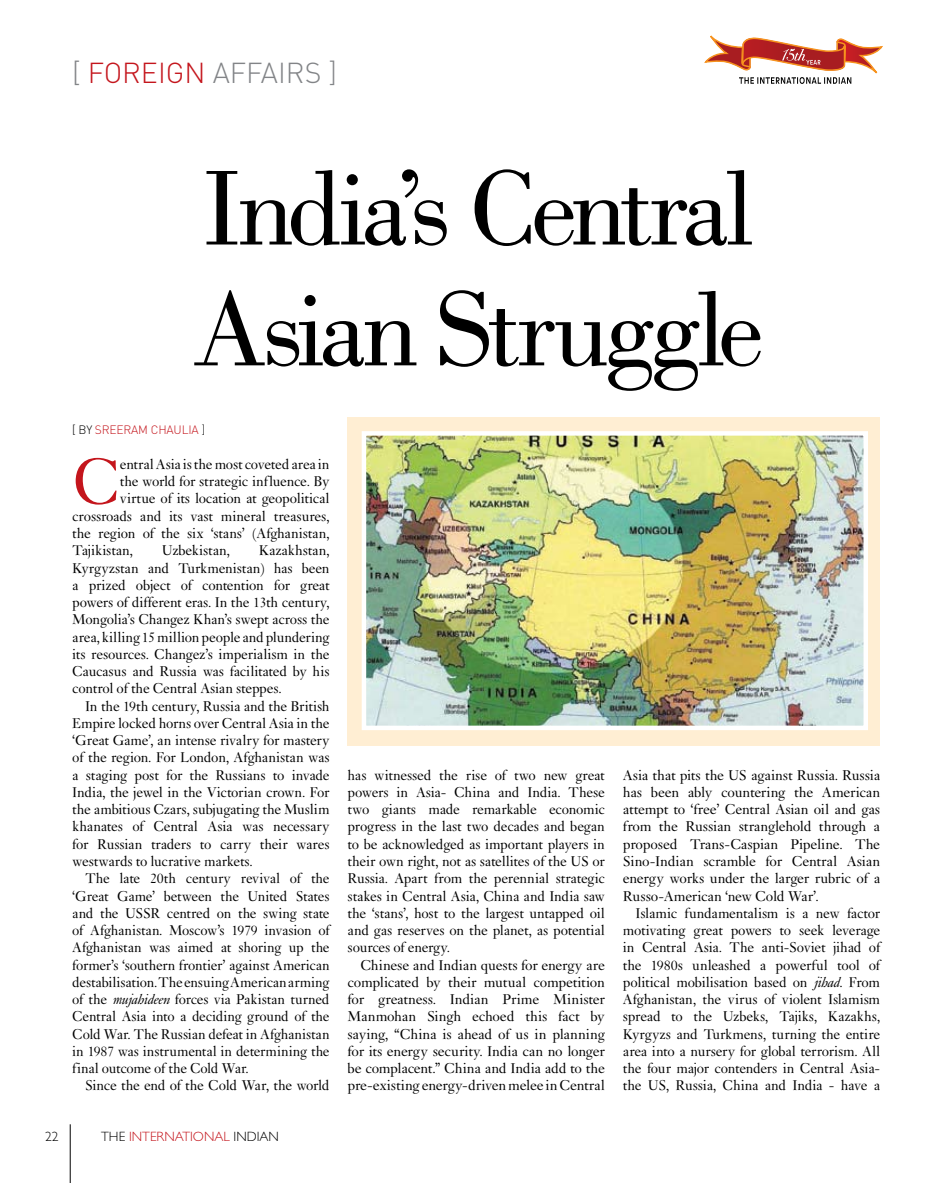
<style>
.page{position:relative;width:944px;height:1183px;background:#fff}
.page>*{position:absolute;margin:0;border:0;box-sizing:border-box;transform-origin:0 0}
.t1{font:108px/120.8px "Bodoni";letter-spacing:-.05em;color:#000}
.t2{font:67.65px "Janson";color:#c4151c}
.t3{font:300 28.5px "DIN";color:#828487}
.t4{font:15px/17.2px "Janson";letter-spacing:-.015em;color:#000;text-align:justify}
.t5{font:300 13.5px "Gill Sans";color:#c4151c}
.t6{font:300 13.5px "Gill Sans";color:#000}
.t7{font:300 12px "DIN";letter-spacing:-.015em;color:#c4151c}
.s1{color:#c4151c}
.s2{color:#000}
.s3{font-style:italic}
</style>
<div class="page">
<svg style="left:704px;top:35px;width:179px;height:49px"></svg>
<div style="left:348px;top:417px;width:532px;height:328px;background:#ffeed3"></div>
<hr style="left:70px;top:1123px;width:1px;height:59px;background:#000">
<img style="left:367px;top:436px;width:496px;height:289px">
<div style="left:362px;top:431px;width:506px;height:299px;border:4px solid #fff"></div>
<h3 class="t3" style="left:72px;top:55px;width:266px">[ <span class="s1">FOREI GN</span> AFFAIRS ]</h3>
<h1 class="t1" style="left:192px;top:147px;width:573px">India’s Central<br>Asian Struggle</h1>
<p class="t7" style="left:72px;top:422px;width:134px"><span class="s2">[ BY</span> SREERAM CHAULIA <span class="s2">]</span></p>
<h2 class="t2" style="left:72px;top:441px;width:49px">C</h2>
<p class="t4" style="left:120px;top:455px;width:211px">entral Asia is the most coveted area in</p>
<p class="t4" style="left:120px;top:472px;width:211px">the world for strategic influence. By</p>
<p class="t4" style="left:120px;top:490px;width:211px">virtue of its location at geopolitical</p>
<p class="t4" style="left:72px;top:507px;width:259px">crossroads and its vast mineral treasures,</p>
<p class="t4" style="left:72px;top:524px;width:259px">the region of the six ‘stans’ (Afghanistan,</p>
<p class="t4" style="left:72px;top:541px;width:62px">Tajikistan,</p>
<p class="t4" style="left:162px;top:541px;width:70px">Uzbekistan,</p>
<p class="t4" style="left:72px;top:541px;width:259px;text-indent:187px">Kazakhstan, Kyrgyzstan and Turkmenistan) has been a prized object of contention for great powers of different eras. In the 13th century, Mongolia’s Changez Khan’s swept across the area, killing 15 million people and plundering its resources. Changez’s imperialism in the Caucasus and Russia was facilitated by his control of the Central Asian steppes.</p>
<p class="t4" style="left:72px;top:697px;width:259px;text-indent:13px">In the 19th century, Russia and the British Empire locked horns over Central Asia in the ‘Great Game’, an intense rivalry for mastery of the region. For London, Afghanistan was a staging post for the Russians to invade India, the jewel in the Victorian crown. For the ambitious Czars, subjugating the Muslim khanates of Central Asia was necessary for Russian traders to carry their wares westwards to lucrative markets.</p>
<p class="t4" style="left:72px;top:869px;width:259px;text-indent:13px">The late 20th century revival of the ‘Great Game’ between the United States and the USSR centred on the swing state of Afghanistan. Moscow’s 1979 invasion of Afghanistan was aimed at shoring up the former’s ‘southern frontier’ against American destabilisation. The ensuing American arming of the <span class="s3">mujahideen</span> forces via Pakistan turned Central Asia into a deciding ground of the Cold War. The Russian defeat in Afghanistan in 1987 was instrumental in determining the final outcome of the Cold War.</p>
<p class="t4" style="left:85px;top:1076px;width:246px">Since the end of the Cold War, the world</p>
<p class="t6" style="left:45px;top:1128px;width:15px">22</p>
<p class="t5" style="left:101px;top:1128px;width:179px"><span class="s2">THE</span> INTERNATIONAL <span class="s2">INDIAN</span></p>
<p class="t4" style="left:348px;top:766px;width:259px">has witnessed the rise of two new great powers in Asia- China and India. These two giants made remarkable economic progress in the last two decades and began to be acknowledged as important players in their own right, not as satellites of the US or Russia. Apart from the perennial strategic stakes in Central Asia, China and India saw the ‘stans’, host to the largest untapped oil and gas reserves on the planet, as potential sources of energy.</p>
<p class="t4" style="left:348px;top:955px;width:259px;text-indent:13px">Chinese and Indian quests for energy are complicated by their mutual competition for greatness. Indian Prime Minister Manmohan Singh echoed this fact by saying, “China is ahead of us in planning for its energy security. India can no longer be complacent.” China and India add to the pre-existing energy-driven melee in Central</p>
<p class="t4" style="left:623px;top:766px;width:259px">Asia that pits the US against Russia. Russia has been ably countering the American attempt to ‘free’ Central Asian oil and gas from the Russian stranglehold through a proposed Trans-Caspian Pipeline. The Sino-Indian scramble for Central Asian energy works under the larger rubric of a Russo-American ‘new Cold War’.</p>
<p class="t4" style="left:623px;top:904px;width:259px;text-indent:13px">Islamic fundamentalism is a new factor motivating great powers to seek leverage in Central Asia. The anti-Soviet jihad of the 1980s unleashed a powerful tool of political mobilisation based on <span class="s3">jihad</span>. From Afghanistan, the virus of violent Islamism spread to the Uzbeks, Tajiks, Kazakhs, Kyrgyzs and Turkmens, turning the entire area into a nursery for global terrorism. All the four major contenders in Central Asia&shy;the US, Russia, China and India - have a</p>
</div>
